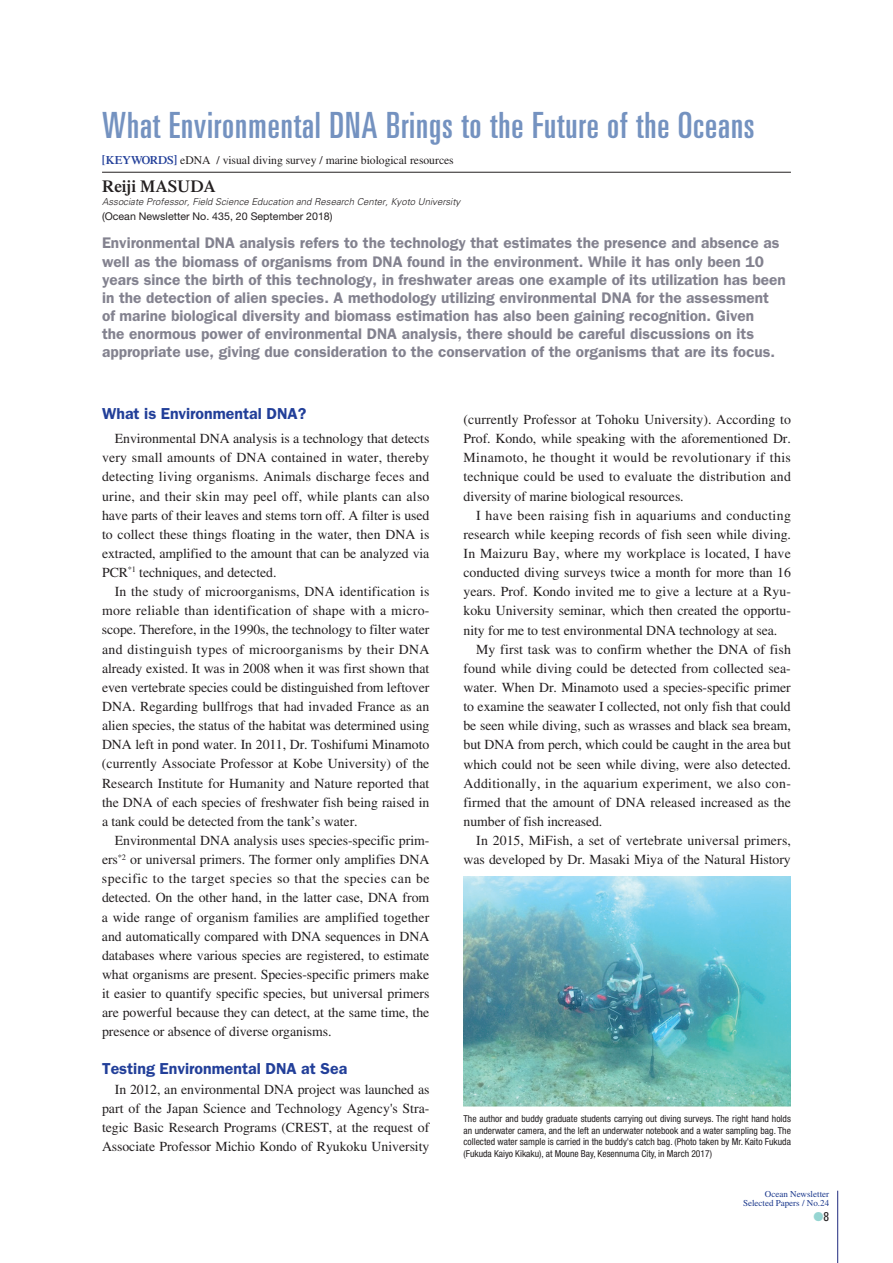
<style>
.page{position:relative;width:893px;height:1263px;background:#fff}
.page>*{position:absolute;margin:0;border:0;box-sizing:border-box;transform-origin:0 0}
.t1{font:ultra-condensed 36.15px "Univers LT Std";letter-spacing:.025em;color:#7492c0}
.t2{font:600 16.95px "Times LT Std";color:#231f20}
.t3{font:600 15.9px "ITC Franklin Gothic Std";color:#223f99}
.t4{font:600 15.45px/18px "ITC Franklin Gothic Std";color:#83828f}
.t5{font:13.8px/19.2px "Times LT Std";color:#231f20;text-align:justify}
.t6{font:13.8px "Times LT Std";letter-spacing:.025em;color:#231f20}
.t7{font:13.8px "Times LT Std";letter-spacing:.02em;color:#231f20}
.t8{font:condensed 12.75px "Univers LT Std";color:#231f20}
.t9{font:11.7px "Times LT Std";letter-spacing:-.005em;color:#231f20}
.t10{font:10.65px "Helvetica Neue LT Std";color:#231f20}
.t11{font:condensed 9.6px/11.7px "Helvetica Neue LT Std";color:#231f20;text-align:justify}
.t12{font:italic 300 9.6px "Univers LT Std";color:#231f20}
.t13{font:9px/9.6px "Times LT Std";color:#1b388c;text-align:right}
.s1{font-weight:600;color:#223f99}
.s2{color:#96d5d2}
</style>
<div class="page">
<hr style="left:102px;top:172px;width:689px;height:1px;background:#231f20">
<hr style="left:837px;top:1191px;width:1px;height:72px;background:#202a7e">
<img style="left:463px;top:876px;width:328px;height:230px">
<h1 class="t1" style="left:102px;top:105px;width:654px">What Environmental DNA Brings to the Future of the Oceans</h1>
<p class="t9" style="left:102px;top:154px;width:353px"><span class="s1">[KEYWORDS]</span> eDNA / visual diving survey / marine biological resources</p>
<p class="t2" style="left:102px;top:177px;width:115px">Reiji MASUDA</p>
<p class="t12" style="left:102px;top:196px;width:360px">Associate Professor, Field Science Education and Research Center, Kyoto University</p>
<p class="t10" style="left:102px;top:210px;width:232px">(Ocean Newsletter No. 435, 20 September 2018)</p>
<p class="t4" style="left:102px;top:234px;width:685px">Environmental DNA analysis refers to the technology that estimates the presence and absence as well as the biomass of organisms from DNA found in the environment. While it has only been 10 years since the birth of this technology, in freshwater areas one example of its utilization has been in the detection of alien species. A methodology utilizing environmental DNA for the assessment<br>of marine biological diversity and biomass estimation has also been gaining recognition. Given<br>the enormous power of environmental DNA analysis, there should be careful discussions on its appropriate use, giving due consideration to the conservation of the organisms that are its focus.</p>
<p class="t3" style="left:102px;top:404px;width:206px">What is Environmental DNA?</p>
<p class="t5" style="left:102px;top:429px;width:329px;text-indent:13px">Environmental DNA analysis is a technology that detects very small amounts of DNA contained in water, thereby detecting living organisms. Animals discharge feces and urine, and their skin may peel off, while plants can also have parts of their leaves and stems torn off. A filter is used to collect these things floating in the water, then DNA is extracted, amplified to the amount that can be analyzed via PCR<sup>*1</sup> techniques, and detected.</p>
<p class="t5" style="left:102px;top:582px;width:329px;text-indent:13px">In the study of microorganisms, DNA identification is more reliable than identification of shape with a micro&shy;scope. Therefore, in the 1990s, the technology to filter water and distinguish types of microorganisms by their DNA already existed. It was in 2008 when it was first shown that even vertebrate species could be distinguished from leftover DNA. Regarding bullfrogs that had invaded France as an alien species, the status of the habitat was determined using DNA left in pond water. In 2011, Dr. Toshifumi Minamoto (currently Associate Professor at Kobe University) of the Research Institute for Humanity and Nature reported that the DNA of each species of freshwater fish being raised in a tank could be detected from the tank’s water.</p>
<p class="t5" style="left:102px;top:831px;width:329px;text-indent:13px">Environmental DNA analysis uses species-specific prim&shy;ers<sup>*2</sup> or universal primers. The former only amplifies DNA specific to the target species so that the species can be detected. On the other hand, in the latter case, DNA from a wide range of organism families are amplified together and automatically compared with DNA sequences in DNA databases where various species are registered, to estimate what organisms are present. Species-specific primers make it easier to quantify specific species, but universal primers are powerful because they can detect, at the same time, the presence or absence of diverse organisms.</p>
<p class="t3" style="left:102px;top:1059px;width:247px">Testing Environmental DNA at Sea</p>
<p class="t5" style="left:102px;top:1079px;width:329px;text-indent:13px">In 2012, an environmental DNA project was launched as part of the Japan Science and Technology Agency's Stra&shy;tegic Basic Research Programs (CREST, at the request of Associate Professor Michio Kondo of Ryukoku University</p>
<p class="t5" style="left:463px;top:410px;width:329px">(currently Professor at Tohoku University). According to Prof. Kondo, while speaking with the aforementioned Dr.<br>Minamoto, he thought it would be revolutionary if this technique could be used to evaluate the distribution and diversity of marine biological resources.</p>
<p class="t6" style="left:476px;top:507px;width:316px">I have been raising fish in aquariums and conducting</p>
<p class="t5" style="left:463px;top:524px;width:329px">research while keeping records of fish seen while diving.</p>
<p class="t7" style="left:463px;top:546px;width:329px">In Maizuru Bay, where my workplace is located, I have</p>
<p class="t5" style="left:463px;top:563px;width:329px">conducted diving surveys twice a month for more than 16</p>
<p class="t5" style="left:463px;top:582px;width:329px">years. Prof. Kondo invited me to give a lecture at a Ryu-</p>
<p class="t5" style="left:463px;top:601px;width:329px">koku University seminar, which then created the opportu-</p>
<p class="t5" style="left:463px;top:620px;width:315px">nity for me to test environmental DNA technology at sea.</p>
<p class="t5" style="left:476px;top:639px;width:316px">My first task was to confirm whether the DNA of fish</p>
<p class="t5" style="left:463px;top:658px;width:329px">found while diving could be detected from collected sea-</p>
<p class="t5" style="left:463px;top:678px;width:329px">water. When Dr. Minamoto used a species-specific primer</p>
<p class="t5" style="left:463px;top:697px;width:329px">to examine the seawater I collected, not only fish that could</p>
<p class="t5" style="left:463px;top:716px;width:329px">be seen while diving, such as wrasses and black sea bream,</p>
<p class="t5" style="left:463px;top:735px;width:329px">but DNA from perch, which could be caught in the area but</p>
<p class="t5" style="left:463px;top:754px;width:329px">which could not be seen while diving, were also detected.</p>
<p class="t6" style="left:463px;top:775px;width:329px">Additionally, in the aquarium experiment, we also con-</p>
<p class="t5" style="left:463px;top:792px;width:329px">firmed that the amount of DNA released increased as the</p>
<p class="t5" style="left:463px;top:812px;width:140px">number of fish increased.</p>
<p class="t5" style="left:476px;top:831px;width:316px">In 2015, MiFish, a set of vertebrate universal primers,</p>
<p class="t5" style="left:463px;top:850px;width:329px">was developed by Dr. Masaki Miya of the Natural History</p>
<p class="t11" style="left:463px;top:1113px;width:329px">The author and buddy graduate students carrying out diving surveys. The right hand holds an underwater camera, and the left an underwater notebook and a water sampling bag. The collected water sample is carried in the buddy's catch bag. (Photo taken by Mr. Kaito Fukuda (Fukuda Kaiyo Kikaku), at Moune Bay, Kesennuma City, in March 2017)</p>
<p class="t13" style="left:743px;top:1189px;width:88px">Ocean Newsletter<br>Selected Papers / No.24</p>
<p class="t8" style="left:813px;top:1208px;width:17px"><span class="s2">●</span>8</p>
</div>
